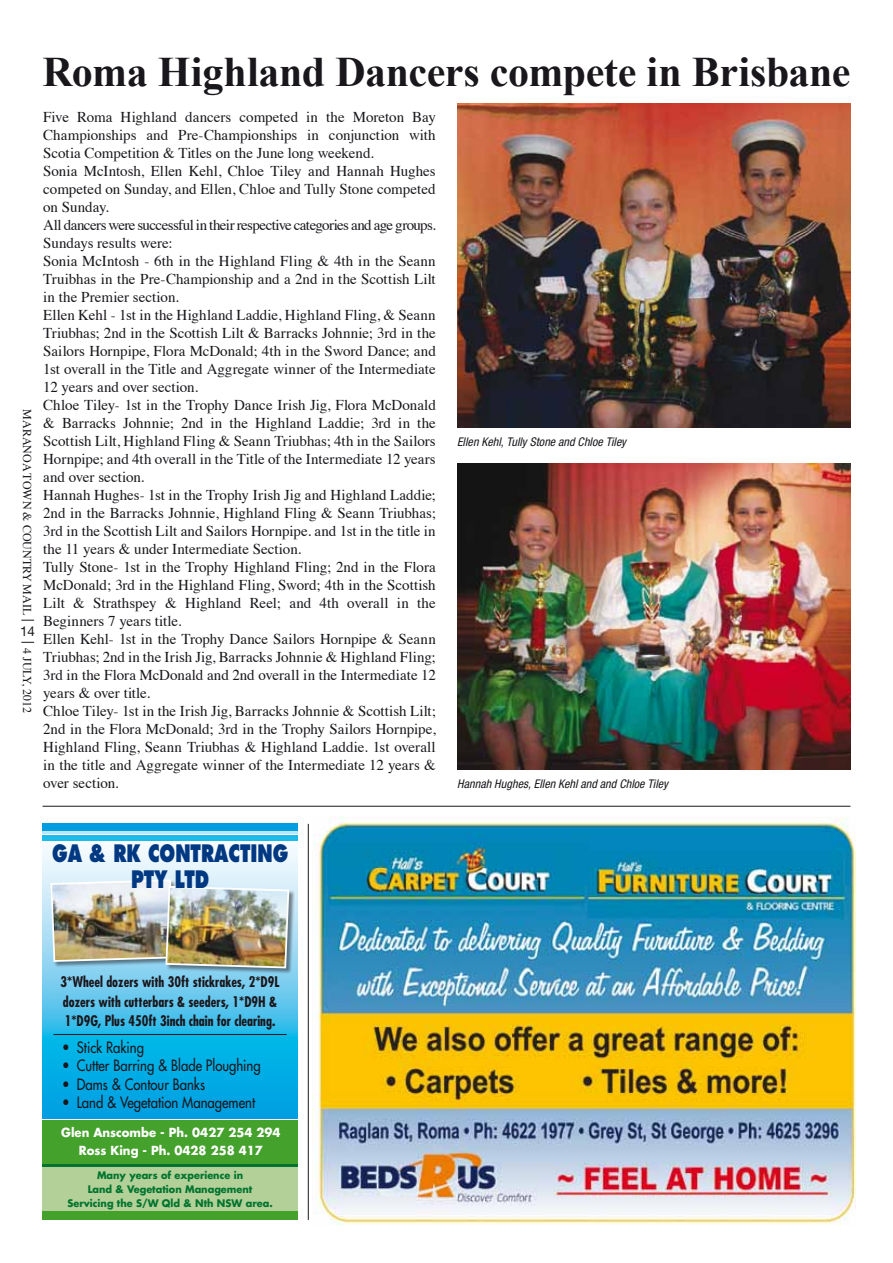
<style>
.page{position:relative;width:893px;height:1263px;background:#fff}
.page>*{position:absolute;margin:0;border:0;box-sizing:border-box;transform-origin:0 0}
.t1{font:700 42px "Times New Roman";letter-spacing:-.01em;color:#1a171c}
.t2{font:800 23.4px/26.4px "Futura";color:#003882;text-align:center;scale:.75 1}
.t3{font:15.3px "Futura";color:#1a171c;scale:.86 1}
.t4{font:15px/18px "Times";color:#1a171c}
.t5{font:700 condensed 14.25px/19.4px "Futura";color:#1a171c;scale:.96 1}
.t6{font:13.5px "Helvetica Neue";color:#1a171c}
.t7{font:700 12.15px/18.3px "Futura";color:#fff;text-align:center;scale:.96 1}
.t8{font:italic condensed 12px "Helvetica Neue";letter-spacing:.005em;color:#1a171c}
.t9{font:12px "Times";color:#1a171c}
.t10{font:700 10.2px/14.2px "Futura";color:#00742e;text-align:center;scale:.96 1}
</style>
<div class="page">
<hr style="left:43px;top:806px;width:807px;height:1px;background:#1a171c">
<img style="left:312px;top:817px;width:543px;height:409px">
<hr style="left:308px;top:824px;width:1px;height:396px;background:#1a171c">
<div style="left:42px;top:1120px;width:256px;height:53px;background:#44a12b"></div>
<svg style="left:42px;top:840px;width:256px;height:278px;background:#50c4ec"></svg>
<div style="left:42px;top:823px;width:256px;height:9px;background:#009ee0"></div>
<div style="left:42px;top:835px;width:256px;height:5px;background:#1bbbea"></div>
<div style="left:42px;top:1211px;width:256px;height:9px;background:#44a12b"></div>
<div style="left:42px;top:1166px;width:256px;height:45px;background:#b2d097"></div>
<hr style="left:42px;top:1164px;width:256px;height:3px;background:#00742e">
<hr style="left:42px;top:831px;width:256px;height:3px;background:#bde4f7">
<hr style="left:53px;top:1034px;width:234px;height:1px;background:#1a171c">
<div style="left:50px;top:879px;width:245px;height:95px;background:#1a171c;opacity:.5"></div>
<img style="left:49px;top:878px;width:241px;height:91px">
<img style="left:457px;top:104px;width:393px;height:324px">
<img style="left:457px;top:464px;width:393px;height:305px">
<svg style="left:21px;top:620px;width:13px;height:1px"></svg>
<svg style="left:21px;top:642px;width:13px;height:1px"></svg>
<p class="t9" style="left:38px;top:409px;width:207px;rotate:90deg">maranoatown &amp; Countrymail</p>
<p class="t9" style="left:38px;top:648px;width:67px;rotate:90deg">4 july, 2012</p>
<p class="t6" style="left:20px;top:623px;width:17px">14</p>
<h1 class="t1" style="left:43px;top:43px;width:809px">Roma Highland Dancers compete in Brisbane</h1>
<p class="t4" style="left:43px;top:106px;width:394px">Five Roma Highland dancers competed in the Moreton Bay Championships and Pre-Championships in conjunction with Scotia Competition &amp; Titles on the June long weekend.<br>Sonia McIntosh, Ellen Kehl, Chloe Tiley and Hannah Hughes competed on Sunday, and Ellen, Chloe and Tully Stone competed on Sunday.<br>All dancers were successful in their respective categories and age groups.<br>Sundays results were:<br>Sonia McIntosh - 6th in the Highland Fling &amp; 4th in the Seann Truibhas in the Pre-Championship and a 2nd in the Scottish Lilt in the Premier section.<br>Ellen Kehl - 1st in the Highland Laddie, Highland Fling, &amp; Seann Triubhas; 2nd in the Scottish Lilt &amp; Barracks Johnnie; 3rd in the Sailors Hornpipe, Flora McDonald; 4th in the Sword Dance; and 1st overall in the Title and Aggregate winner of the Intermediate 12 years and over section.<br>Chloe Tiley- 1st in the Trophy Dance Irish Jig, Flora McDonald &amp; Barracks Johnnie; 2nd in the Highland Laddie; 3rd in the Scottish Lilt, Highland Fling &amp; Seann Triubhas; 4th in the Sailors Hornpipe; and 4th overall in the Title of the Intermediate 12 years and over section.<br>Hannah Hughes- 1st in the Trophy Irish Jig and Highland Laddie; 2nd in the Barracks Johnnie, Highland Fling &amp; Seann Triubhas; 3rd in the Scottish Lilt and Sailors Hornpipe. and 1st in the title in the 11 years &amp; under Intermediate Section.<br>Tully Stone- 1st in the Trophy Highland Fling; 2nd in the Flora McDonald; 3rd in the Highland Fling, Sword; 4th in the Scottish Lilt &amp; Strathspey &amp; Highland Reel; and 4th overall in the Beginners 7 years title.<br>Ellen Kehl- 1st in the Trophy Dance Sailors Hornpipe &amp; Seann Triubhas; 2nd in the Irish Jig, Barracks Johnnie &amp; Highland Fling; 3rd in the Flora McDonald and 2nd overall in the Intermediate 12 years &amp; over title.<br>Chloe Tiley- 1st in the Irish Jig, Barracks Johnnie &amp; Scottish Lilt; 2nd in the Flora McDonald; 3rd in the Trophy Sailors Hornpipe, Highland Fling, Seann Triubhas &amp; Highland Laddie. 1st overall in the title and Aggregate winner of the Intermediate 12 years &amp; over section.</p>
<p class="t8" style="left:457px;top:435px;width:171px">Ellen Kehl, Tully Stone and Chloe Tiley</p>
<p class="t8" style="left:457px;top:777px;width:212px">Hannah Hughes, Ellen Kehl and and Chloe Tiley</p>
<h2 class="t2" style="left:52px;top:840px;width:316px">GA &amp; RK CONTRACTING<br>PTY LTD</h2>
<p class="t5" style="left:61px;top:972px;width:230px">3*Wheel dozers with 30ft stickrakes, 2*D9L dozers with cutterbars &amp; seeders, 1*D9H &amp;<br>1*D9G, Plus 450ft 3inch chain for clearing.</p>
<p class="t3" style="left:62px;top:1037px;width:97px">• Stick Raking</p>
<p class="t3" style="left:62px;top:1056px;width:232px">• Cutter Barring &amp; Blade Ploughing</p>
<p class="t3" style="left:62px;top:1074px;width:168px">• Dams &amp; Contour Banks</p>
<p class="t3" style="left:62px;top:1092px;width:226px">• Land &amp; Vegetation Management</p>
<p class="t7" style="left:61px;top:1123px;width:230px">Glen Anscombe - Ph. 0427 254 294<br>Ross King - Ph. 0428 258 417</p>
<p class="t10" style="left:67px;top:1167px;width:215px">Many years of experience in<br>Land &amp; Vegetation Management<br>Servicing the S/W Qld &amp; Nth NSW area.</p>
</div>
